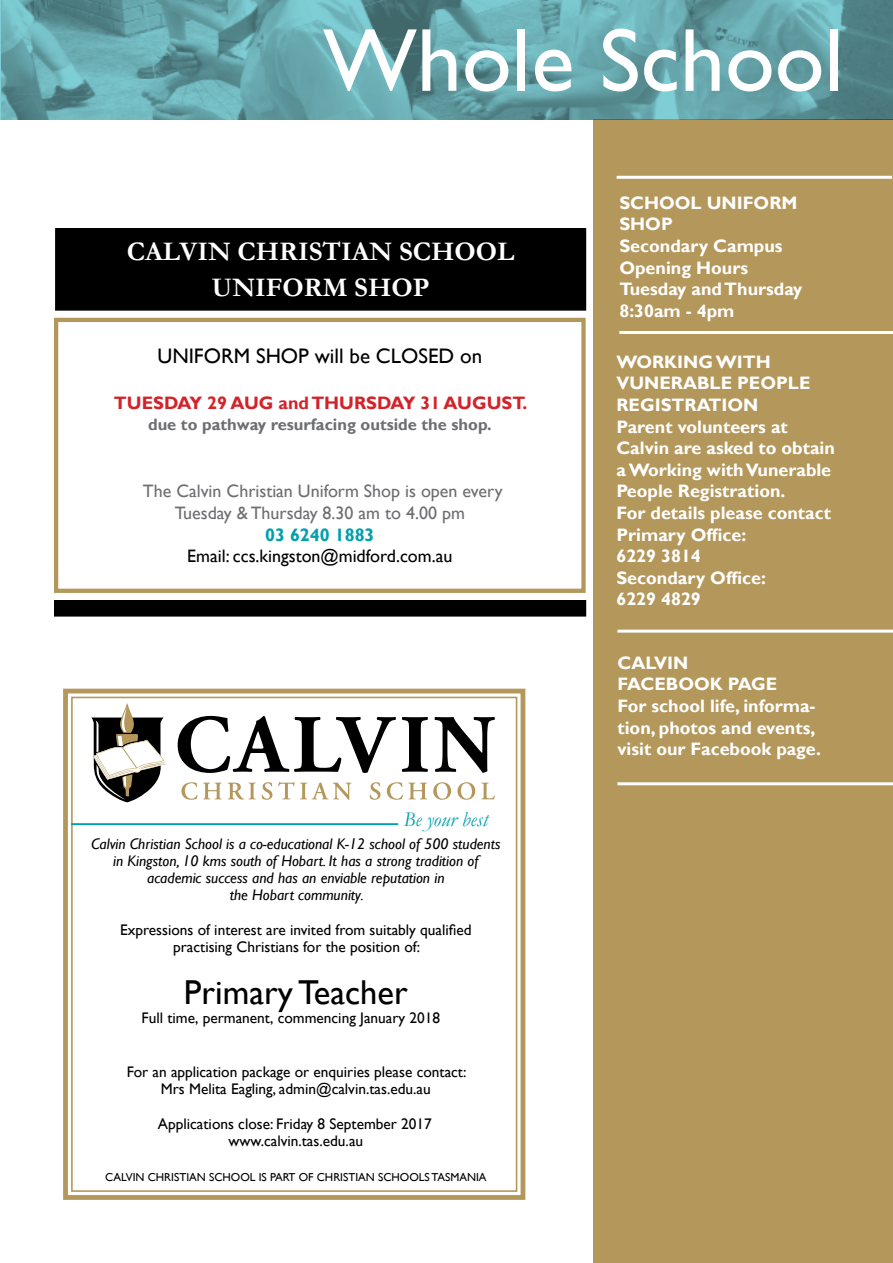
<style>
.page{position:relative;width:893px;height:1263px;background:#fff}
.page>*{position:absolute;margin:0;border:0;box-sizing:border-box;transform-origin:0 0}
.t1{font:90px "Gill Sans";color:#fff}
.t2{font:34.5px "Gill Sans";color:#000}
.t3{font:700 27px/36px "Garamond";color:#fff;text-align:center}
.t4{font:italic 21.15px "Garamond";color:#00a0af}
.t5{font:21px "Gill Sans";color:#000}
.t6{font:700 18px/21.6px "Gill Sans";color:#fff}
.t7{font:18px/21.6px "Gill Sans";color:#6d6e71;text-align:center}
.t8{font:18px "Gill Sans";color:#000}
.t9{font:700 18px "Gill Sans";color:#d2232a}
.t10{font:700 18px "Gill Sans";color:#00a0af}
.t11{font:700 16.5px "Gill Sans";color:#6d6e71}
.t12{font:15.3px/17.2px "Gill Sans";color:#000;text-align:center}
.t13{font:italic 15.3px/17.2px "Gill Sans";color:#000;text-align:center}
.t14{font:11.55px "Gill Sans";color:#000}
.s1{font-style:inherit}
</style>
<div class="page">
<div style="left:594px;top:120px;width:299px;height:1143px;background:#b4975a"></div>
<svg style="left:0;top:0;width:893px;height:119px;background:#63a1a7"></svg>
<hr style="left:617px;top:176px;width:275px;height:3px;background:#fff">
<hr style="left:619px;top:331px;width:274px;height:3px;background:#fff">
<hr style="left:617px;top:630px;width:276px;height:3px;background:#fff">
<hr style="left:617px;top:782px;width:276px;height:3px;background:#fff">
<svg style="left:63px;top:688px;width:463px;height:512px"></svg>
<div style="left:71px;top:697px;width:446px;height:495px;border:2px solid #b4975a"></div>
<svg style="left:178px;top:716px;width:218px;height:57px"></svg>
<svg style="left:402px;top:717px;width:26px;height:55px"></svg>
<svg style="left:434px;top:717px;width:61px;height:56px"></svg>
<svg style="left:181px;top:782px;width:41px;height:18px"></svg>
<svg style="left:228px;top:783px;width:28px;height:16px"></svg>
<svg style="left:262px;top:782px;width:10px;height:18px"></svg>
<svg style="left:278px;top:782px;width:73px;height:18px"></svg>
<svg style="left:370px;top:782px;width:10px;height:18px"></svg>
<svg style="left:387px;top:782px;width:40px;height:18px"></svg>
<svg style="left:433px;top:782px;width:18px;height:18px"></svg>
<svg style="left:457px;top:782px;width:18px;height:18px"></svg>
<svg style="left:481px;top:783px;width:14px;height:16px"></svg>
<svg style="left:91px;top:703px;width:75px;height:99px"></svg>
<hr style="left:71px;top:823px;width:327px;height:2px;background:#00a0af">
<div style="left:56px;top:229px;width:529px;height:81px;background:#000"></div>
<div style="left:55px;top:228px;width:531px;height:83px;border:2px solid #000"></div>
<div style="left:54px;top:318px;width:532px;height:275px;border:4px solid #b4975a"></div>
<div style="left:55px;top:601px;width:530px;height:15px;background:#000"></div>
<div style="left:54px;top:600px;width:532px;height:17px;border:2px solid #000"></div>
<h1 class="t1" style="left:323px;top:8px;width:523px">Whole School</h1>
<h3 class="t3" style="left:127px;top:234px;width:389px">CALVIN CHRISTIAN SCHOOL<br>UNIFORM SHOP</h3>
<p class="t5" style="left:157px;top:344px;width:326px">UNIFORM SHOP will be CLOSED on</p>
<p class="t9" style="left:114px;top:392px;width:415px">TUESDAY 29 AUG and THURSDAY 31 AUGUST.</p>
<p class="t11" style="left:148px;top:415px;width:345px">due to pathway resurfacing outside the shop.</p>
<p class="t7" style="left:143px;top:481px;width:361px">The Calvin Christian Uniform Shop is open every<br>Tuesday &amp; Thursday 8.30 am to 4.00 pm</p>
<p class="t10" style="left:265px;top:524px;width:111px">03 6240 1883</p>
<p class="t8" style="left:187px;top:546px;width:267px">Email: ccs.kingston@midford.com.au</p>
<p class="t4" style="left:404px;top:805px;width:86px">Be your best</p>
<p class="t13" style="left:91px;top:835px;width:411px">Calvin Christian School is a co-educational K-12 school of 500 students in Kingston, 10 kms south of Hobart. It has a strong tradition of academic success and has an enviable reputation in<br>the Hobart community<span class="s1">.</span></p>
<p class="t12" style="left:120px;top:921px;width:353px">Expressions of interest are invited from suitably qualified practising Christians for the position of:</p>
<h2 class="t2" style="left:184px;top:972px;width:225px">Primary Teacher</h2>
<p class="t12" style="left:142px;top:1009px;width:300px">Full time, permanent, commencing January 2018</p>
<p class="t12" style="left:127px;top:1064px;width:341px">For an application package or enquiries please contact:<br>Mrs Melita Eagling, admin@calvin.tas.edu.au</p>
<p class="t12" style="left:158px;top:1115px;width:276px">Applications close: Friday 8 September 2017 www.calvin.tas.edu.au</p>
<p class="t14" style="left:105px;top:1170px;width:383px">CALVIN CHRISTIAN SCHOOL IS PART OF CHRISTIAN SCHOOLS TASMANIA</p>
<p class="t6" style="left:619px;top:192px;width:185px">SCHOOL UNIFORM<br>SHOP<br>Secondary Campus<br>Opening Hours<br>Tuesday and Thursday<br>8:30am - 4pm</p>
<p class="t6" style="left:616px;top:351px;width:220px">WORKING WITH<br>VUNERABLE PEOPLE<br>REGISTRATION<br>Parent volunteers at<br>Calvin are asked to obtain a Working with Vunerable<br>People Registration.<br>For details please contact<br>Primary Office:<br>6229 3814<br>Secondary Office:<br>6229 4829</p>
<p class="t6" style="left:617px;top:652px;width:205px">CALVIN<br>FACEBOOK PAGE<br>For school life, informa&shy;tion, photos and events, visit our Facebook page.</p>
</div>
